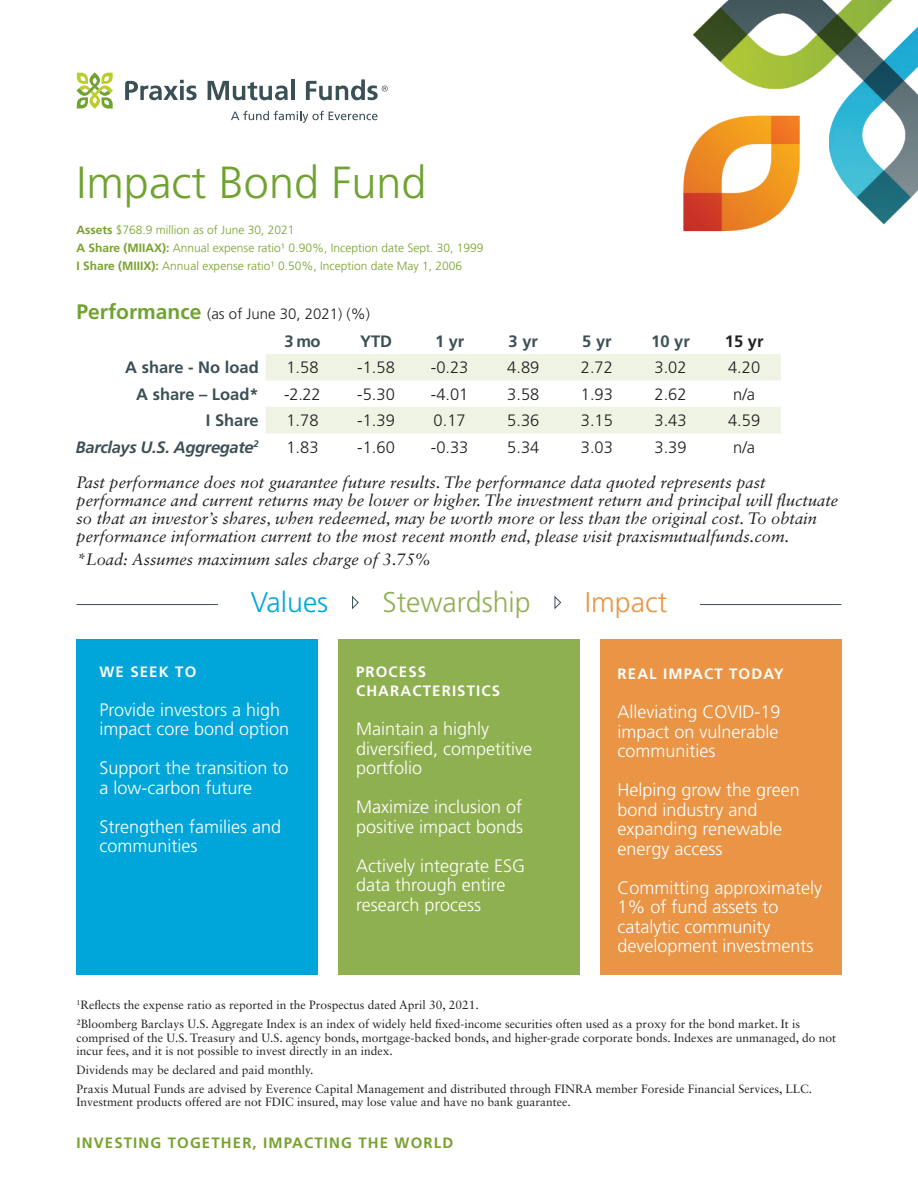
<style>
.page{position:relative;width:918px;height:1188px;background:#fff}
.page>*{position:absolute;margin:0;border:0;box-sizing:border-box;transform-origin:0 0}
.t1{font:300 45px "Frutiger LT Std";color:#70a231}
.Body_9_11{font:300 28.5px "Frutiger LT Std";color:#8fb051}
.Body_9_11-2{font:300 28.5px "Frutiger LT Std";color:#00a6da}
.Body_9_11-3{font:300 28.5px "Frutiger LT Std";color:#ea9546}
.Body_9_11-4{font:300 18px/19.5px "Frutiger LT Std";color:#fff}
.t2{font:italic 16.5px/18px "Sabon LT Std";color:#231f20}
.t3{font:300 16.5px "Frutiger LT Std";color:#231f20}
.Headline{font:700 16.5px "Frutiger LT Std";color:#3b5055}
.t4{font:italic 700 16.5px "Frutiger LT Std";letter-spacing:-.02em;color:#3b5055}
.Headline-2{font:700 16.5px "Frutiger LT Std";color:#231f20}
.Body_9_11-5{font:700 15px/19.5px "Frutiger LT Std";letter-spacing:.075em;color:#fff}
.Body_9_11-6{font:700 15px "Frutiger LT Std";letter-spacing:.075em;color:#78a22d}
.t5{font:300 15px "Frutiger LT Std";color:#231f20}
.t6{font:12px/13.5px "Sabon LT Std";color:#231f20}
.t7{font:300 12px "Frutiger LT Std";color:#78a22d}
.s1{font-weight:700}
.s2{font-weight:700;font-size:21px;color:#70a231}
</style>
<div class="page">
<svg style="left:231px;top:111px;width:147px;height:12px"></svg>
<svg style="left:208px;top:81px;width:80px;height:20px"></svg>
<hr style="left:291px;top:79px;width:4px;height:21px;background:#3b5055">
<svg style="left:125px;top:80px;width:72px;height:20px"></svg>
<svg style="left:306px;top:79px;width:82px;height:21px"></svg>
<svg style="left:77px;top:72px;width:36px;height:37px"></svg>
<img style="left:683px;top:0;width:235px;height:232px">
<hr style="left:77px;top:604px;width:764px;height:1px;background:#3b5056">
<div style="left:77px;top:639px;width:241px;height:336px;background:#00a6da"></div>
<div style="left:338px;top:639px;width:242px;height:336px;background:#8fb051"></div>
<div style="left:600px;top:639px;width:241px;height:336px;background:#ea9546"></div>
<div style="left:218px;top:591px;width:482px;height:35px;background:#fff"></div>
<svg style="left:352px;top:596px;width:7px;height:13px"></svg>
<svg style="left:554px;top:596px;width:8px;height:13px"></svg>
<svg style="left:266px;top:354px;width:515px;height:79px"></svg>
<p class="t1" style="left:77px;top:157px;width:352px">Impact Bond Fund</p>
<p class="t7" style="left:77px;top:223px;width:220px"><span class="s1">Assets</span> $768.9 million as of June 30, 2021</p>
<p class="t7" style="left:77px;top:241px;width:408px"><span class="s1">A Share (MIIAX):</span> Annual expense ratio1 0.90%, Inception date Sept. 30, 1999</p>
<p class="t7" style="left:77px;top:259px;width:387px"><span class="s1">I Share (MIIIX):</span> Annual expense ratio1 0.50%, Inception date May 1, 2006</p>
<p class="t5" style="left:77px;top:305px;width:295px"><span class="s2">Performance</span> (as of June 30, 2021) (%)</p>
<p class="Headline" style="left:284px;top:332px;width:38px">3 mo</p>
<p class="Headline" style="left:360px;top:332px;width:34px">YTD</p>
<p class="Headline" style="left:435px;top:332px;width:31px">1 yr</p>
<p class="Headline" style="left:509px;top:332px;width:31px">3 yr</p>
<p class="Headline" style="left:582px;top:332px;width:31px">5 yr</p>
<p class="Headline" style="left:651px;top:332px;width:40px">10 yr</p>
<p class="Headline-2" style="left:725px;top:332px;width:40px">15 yr</p>
<p class="Headline" style="left:125px;top:358px;width:135px">A share - No load</p>
<p class="t3" style="left:286px;top:358px;width:34px">1.58</p>
<p class="t3" style="left:357px;top:358px;width:39px">-1.58</p>
<p class="t3" style="left:431px;top:358px;width:39px">-0.23</p>
<p class="t3" style="left:507px;top:358px;width:34px">4.89</p>
<p class="t3" style="left:581px;top:358px;width:34px">2.72</p>
<p class="t3" style="left:655px;top:358px;width:34px">3.02</p>
<p class="t3" style="left:728px;top:358px;width:34px">4.20</p>
<p class="Headline" style="left:136px;top:384px;width:124px">A share – Load*</p>
<p class="t3" style="left:284px;top:385px;width:38px">-2.22</p>
<p class="t3" style="left:357px;top:385px;width:39px">-5.30</p>
<p class="t3" style="left:431px;top:385px;width:39px">-4.01</p>
<p class="t3" style="left:507px;top:385px;width:34px">3.58</p>
<p class="t3" style="left:581px;top:385px;width:34px">1.93</p>
<p class="t3" style="left:655px;top:385px;width:34px">2.62</p>
<p class="t3" style="left:733px;top:385px;width:24px">n/a</p>
<p class="Headline" style="left:206px;top:411px;width:54px">I Share</p>
<p class="t3" style="left:286px;top:411px;width:34px">1.78</p>
<p class="t3" style="left:357px;top:411px;width:39px">-1.39</p>
<p class="t3" style="left:434px;top:411px;width:34px">0.17</p>
<p class="t3" style="left:507px;top:411px;width:34px">5.36</p>
<p class="t3" style="left:581px;top:411px;width:34px">3.15</p>
<p class="t3" style="left:655px;top:411px;width:34px">3.43</p>
<p class="t3" style="left:728px;top:411px;width:34px">4.59</p>
<p class="t4" style="left:76px;top:437px;width:184px">Barclays U.S. Aggregate<sup>2</sup></p>
<p class="t3" style="left:286px;top:438px;width:34px">1.83</p>
<p class="t3" style="left:357px;top:438px;width:39px">-1.60</p>
<p class="t3" style="left:431px;top:438px;width:39px">-0.33</p>
<p class="t3" style="left:507px;top:438px;width:34px">5.34</p>
<p class="t3" style="left:581px;top:438px;width:34px">3.03</p>
<p class="t3" style="left:655px;top:438px;width:34px">3.39</p>
<p class="t3" style="left:733px;top:438px;width:24px">n/a</p>
<p class="t2" style="left:77px;top:473px;width:763px">Past performance does not guarantee future results. The performance data quoted represents past performance and current returns may be lower or higher. The investment return and principal will fluctuate so that an investor’s shares, when redeemed, may be worth more or less than the original cost. To obtain performance information current to the most recent month end, please visit praxismutualfunds.com.</p>
<p class="t2" style="left:77px;top:550px;width:356px">*Load: Assumes maximum sales charge of 3.75%</p>
<p class="Body_9_11-2" style="left:251px;top:586px;width:79px">Values</p>
<p class="Body_9_11" style="left:382px;top:586px;width:150px">Stewardship</p>
<p class="Body_9_11-3" style="left:585px;top:586px;width:84px">Impact</p>
<p class="Body_9_11-5" style="left:100px;top:662px;width:98px">WE SEEK TO</p>
<p class="Body_9_11-4" style="left:100px;top:700px;width:191px">Provide investors a high impact core bond option</p>
<p class="Body_9_11-4" style="left:100px;top:759px;width:191px">Support the transition to a low-carbon future</p>
<p class="Body_9_11-4" style="left:100px;top:817px;width:183px">Strengthen families and communities</p>
<p class="Body_9_11-5" style="left:356px;top:662px;width:146px">PROCESS<br>CHARACTERISTICS</p>
<p class="Body_9_11-4" style="left:356px;top:720px;width:177px">Maintain a highly diversified, competitive portfolio</p>
<p class="Body_9_11-4" style="left:356px;top:798px;width:169px">Maximize inclusion of positive impact bonds</p>
<p class="Body_9_11-4" style="left:356px;top:856px;width:170px">Actively integrate ESG data through entire research process</p>
<p class="Body_9_11-5" style="left:618px;top:664px;width:168px">REAL IMPACT TODAY</p>
<p class="Body_9_11-4" style="left:618px;top:702px;width:165px;text-align:justify">Alleviating COVID-19 impact on vulnerable communities</p>
<p class="Body_9_11-4" style="left:618px;top:780px;width:184px">Helping grow the green bond industry and expanding renewable energy access</p>
<p class="Body_9_11-4" style="left:618px;top:878px;width:206px">Committing approximately<br>1% of fund assets to catalytic community development investments</p>
<p class="t6" style="left:77px;top:998px;width:404px"><sup>1</sup>Reflects the expense ratio as reported in the Prospectus dated April 30, 2021.</p>
<p class="t6" style="left:77px;top:1017px;width:761px">2Bloomberg Barclays U.S. Aggregate Index is an index of widely held fixed-income securities often used as a proxy for the bond market. It is comprised of the U.S. Treasury and U.S. agency bonds, mortgage-backed bonds, and higher-grade corporate bonds. Indexes are unmanaged, do not incur fees, and it is not possible to invest directly in an index.</p>
<p class="t6" style="left:77px;top:1063px;width:238px">Dividends may be declared and paid monthly.</p>
<p class="t6" style="left:77px;top:1082px;width:737px">Praxis Mutual Funds are advised by Everence Capital Management and distributed through FINRA member Foreside Financial Services, LLC.<br>Investment products offered are not FDIC insured, may lose value and have no bank guarantee.</p>
<p class="Body_9_11-6" style="left:77px;top:1134px;width:378px">INVESTING TOGETHER, IMPACTING THE WORLD</p>
</div>
